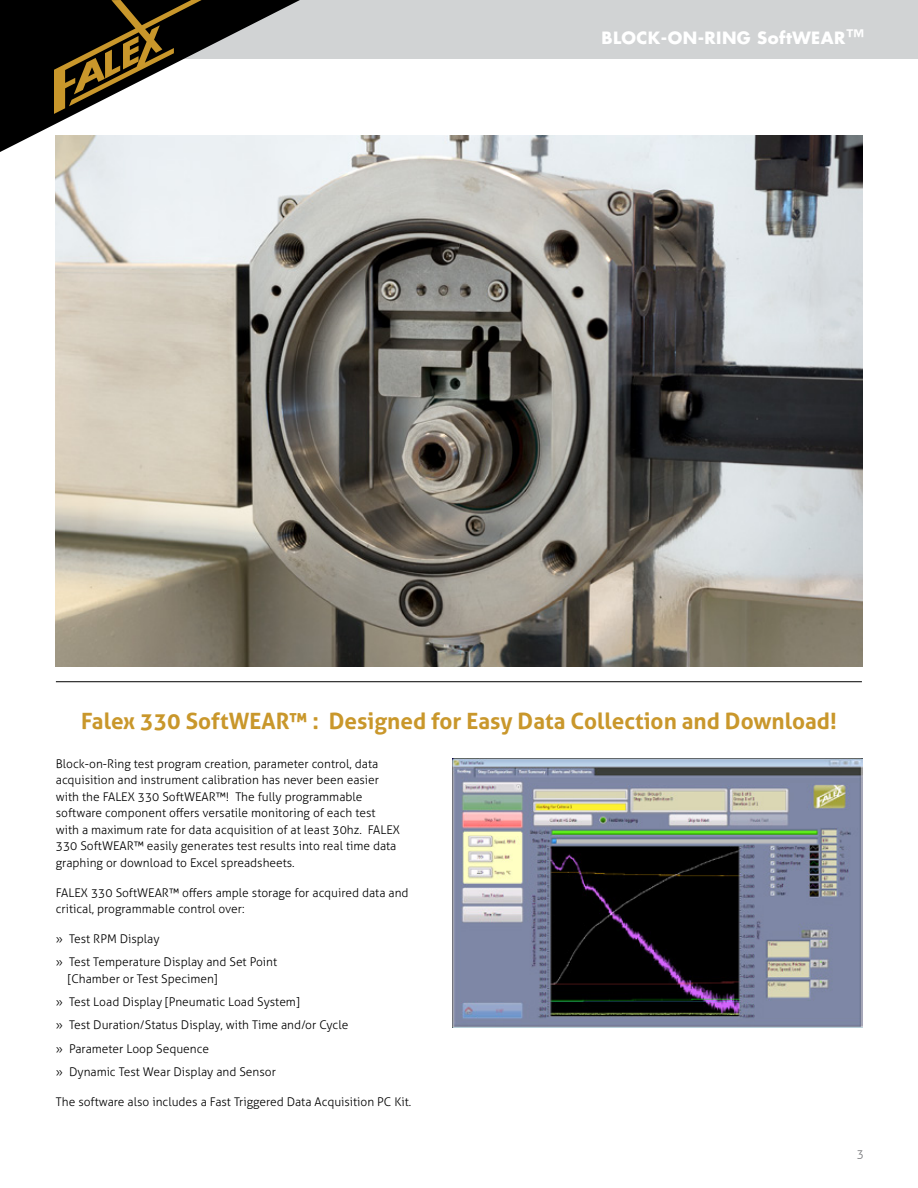
<style>
.page{position:relative;width:918px;height:1188px;background:#fff}
.page>*{position:absolute;margin:0;border:0;box-sizing:border-box;transform-origin:0 0}
.t1{font:700 22.5px "Aller";color:#c9972b}
.t2{font:700 16.5px "Futura";letter-spacing:.025em;color:#fff}
.t3{font:300 12px/16.5px "Aller";color:#000}
.t4{font:300 12px "Aller";color:#77787b}
.s1{font-size:19.5px}
</style>
<div class="page">
<div style="left:0;top:0;width:918px;height:58px;background:#d1d3d4"></div>
<svg style="left:0;top:0;width:353px;height:166px"></svg>
<svg style="left:54px;top:0;width:148px;height:114px"></svg>
<hr style="left:56px;top:681px;width:806px;height:1px;background:#000">
<img style="left:452px;top:759px;width:410px;height:269px">
<img style="left:56px;top:135px;width:806px;height:531px">
<h2 class="t2" style="left:601px;top:27px;width:264px">BLOCK-ON-RING SoftWEAR<span class="s1">™</span></h2>
<h1 class="t1" style="left:81px;top:707px;width:757px">Falex 330 SoftWEAR™ : Designed for Easy Data Collection and Download!</h1>
<p class="t3" style="left:56px;top:755px;width:346px">Block-on-Ring test program creation, parameter control, data acquisition and instrument calibration has never been easier with the FALEX 330 SoftWEAR™! The fully programmable software component offers versatile monitoring of each test with a maximum rate for data acquisition of at least 30hz. FALEX 330 SoftWEAR™ easily generates test results into real time data graphing or download to Excel spreadsheets.</p>
<p class="t3" style="left:56px;top:884px;width:354px">FALEX 330 SoftWEAR™ offers ample storage for acquired data and critical, programmable control over:</p>
<p class="t3" style="left:56px;top:927px;width:223px;line-height:23.2px">» Test RPM Display<br>» Test Temperature Display and Set Point</p>
<p class="t3" style="left:56px;top:967px;width:294px;line-height:23.2px;text-indent:12px">[Chamber or Test Specimen]<br>» Test Load Display [Pneumatic Load System]<br>» Test Duration/Status Display, with Time and/or Cycle » Parameter Loop Sequence<br>» Dynamic Test Wear Display and Sensor</p>
<p class="t3" style="left:56px;top:1093px;width:357px">The software also includes a Fast Triggered Data Acquisition PC Kit.</p>
<p class="t4" style="left:857px;top:1147px;width:9px">3</p>
</div>
